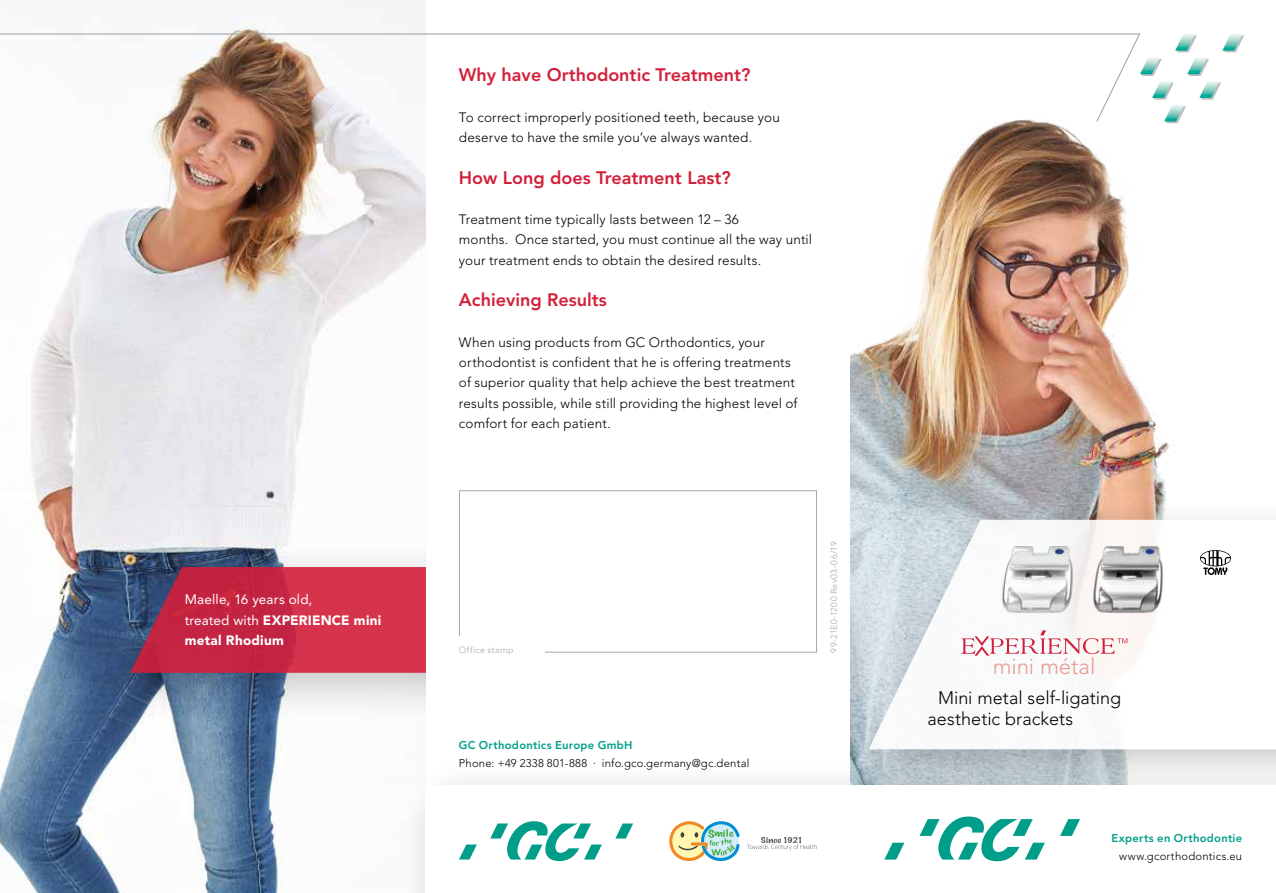
<style>
.page{position:relative;width:1276px;height:893px;background:#fff}
.page>*{position:absolute;margin:0;border:0;box-sizing:border-box;transform-origin:0 0}
.t1{font:300 22.2px "Avenir LT Std";letter-spacing:-.005em;color:#e99a92}
.t2{font:800 18px "Avenir LT Std";color:#d3203a}
.t3{font:300 18px/20.2px "Avenir LT Std";color:#000}
.t4{font:300 13.5px/20.2px "Avenir LT Std";letter-spacing:.01em;color:#000}
.t5{font:13.5px/20.7px "Avenir LT Std";letter-spacing:.015em;color:#fff}
.t6{font:300 11.25px "Avenir LT Std";letter-spacing:.02em;color:#000}
.t7{font:800 11.25px "Avenir LT Std";letter-spacing:.02em;color:#009e89}
.t8{font:300 9px "Avenir LT Std";letter-spacing:.035em;color:#a8a8a7}
.s1{font-weight:900}
</style>
<div class="page">
<img style="left:0;top:18px;width:425px;height:875px">
<img style="left:850px;top:123px;width:327px;height:374px">
<div style="left:107px;top:539px;width:318px;height:187px;background:#000;opacity:.25"></div>
<svg style="left:130px;top:567px;width:295px;height:106px;background:#be2e4b"></svg>
<div style="left:459px;top:490px;width:357px;height:162px;border:1px solid #a8a8a7"></div>
<div style="left:457px;top:637px;width:87px;height:18px;background:#fff"></div>
<div style="left:849px;top:497px;width:427px;height:297px;background:#000;opacity:.25"></div>
<svg style="left:868px;top:520px;width:408px;height:229px"></svg>
<svg style="left:1200px;top:550px;width:31px;height:25px"></svg>
<svg style="left:961px;top:630px;width:166px;height:26px"></svg>
<svg style="left:1140px;top:34px;width:104px;height:89px"></svg>
<svg style="left:0;top:33px;width:1140px;height:90px"></svg>
<div style="left:398px;top:758px;width:878px;height:135px;background:#000;opacity:.25"></div>
<div style="left:425px;top:785px;width:851px;height:108px;background:#fff"></div>
<svg style="left:1060px;top:819px;width:20px;height:17px"></svg>
<svg style="left:884px;top:843px;width:20px;height:17px"></svg>
<svg style="left:919px;top:816px;width:126px;height:45px"></svg>
<svg style="left:615px;top:823px;width:18px;height:15px"></svg>
<svg style="left:459px;top:844px;width:18px;height:15px"></svg>
<svg style="left:490px;top:821px;width:112px;height:40px"></svg>
<svg style="left:669px;top:821px;width:71px;height:40px;background:#c5d3b9"></svg>
<svg style="left:746px;top:837px;width:71px;height:13px"></svg>
<img style="left:995px;top:542px;width:82px;height:72px">
<img style="left:1090px;top:542px;width:79px;height:72px">
<p class="t5" style="left:185px;top:589px;width:198px">Maelle, 16 years old,<br>treated with <span class="s1">EXPERIENCE mini metal Rhodium</span></p>
<h2 class="t2" style="left:459px;top:64px;width:293px">Why have Orthodontic Treatment?</h2>
<p class="t4" style="left:459px;top:107px;width:322px">To correct improperly positioned teeth, because you deserve to have the smile you’ve always wanted.</p>
<h2 class="t2" style="left:459px;top:167px;width:273px">How Long does Treatment Last?</h2>
<p class="t4" style="left:459px;top:209px;width:355px">Treatment time typically lasts between 12 – 36<br>months. Once started, you must continue all the way until your treatment ends to obtain the desired results.</p>
<h2 class="t2" style="left:459px;top:290px;width:149px">Achieving Results</h2>
<p class="t4" style="left:459px;top:332px;width:340px">When using products from GC Orthodontics, your orthodontist is confident that he is offering treatments of superior quality that help achieve the best treatment results possible, while still providing the highest level of comfort for each patient.</p>
<p class="t8" style="left:459px;top:644px;width:56px">Office stamp</p>
<p class="t7" style="left:459px;top:739px;width:175px">GC Orthodontics Europe GmbH</p>
<p class="t6" style="left:459px;top:757px;width:292px">Phone: +49 2338 801-888 · info.gco.germany@gc.dental</p>
<p class="t8" style="left:828px;top:653px;width:112px;rotate:-90deg">99-21E0-1200 Rev03-06/19</p>
<h1 class="t1" style="left:993px;top:653px;width:104px">mini métal</h1>
<h2 class="t3" style="left:927px;top:688px;width:195px;text-indent:10px">Mini metal self-ligating aesthetic brackets</h2>
<p class="t7" style="left:1111px;top:831px;width:132px">Experts en Orthodontie</p>
<p class="t6" style="left:1119px;top:849px;width:124px">www.gcorthodontics.eu</p>
</div>
